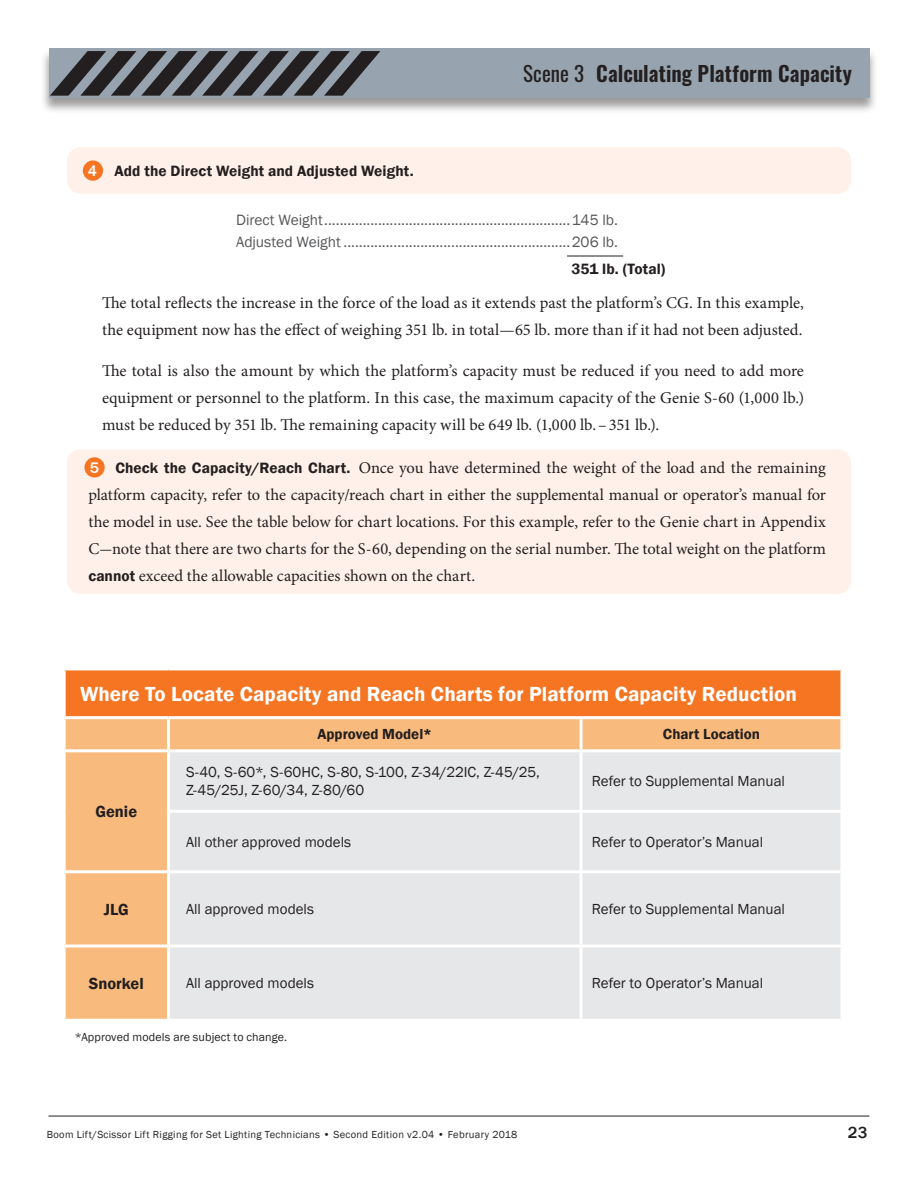
<style>
.page{position:relative;width:918px;height:1188px;background:#fff}
.page>*{position:absolute;margin:0;border:0;box-sizing:border-box;transform-origin:0 0}
.table_header{font:600 21px "Franklin Gothic";letter-spacing:.005em;color:#fff}
.t1{font:600 21px "Oswald";letter-spacing:.005em;color:#231f20}
.body{font:16.5px/27px "Minion Pro";color:#231f20;text-align:justify}
.Appendix_Table_No{font:600 16.5px "Franklin Gothic";color:#231f20}
.t2{font:500 16.5px "Franklin Gothic";color:#231f20}
.t3{font:500 15.75px "Franklin Gothic";color:#fff}
.boxed_text{font:15.3px "Franklin Gothic";letter-spacing:-.005em;color:#57585a}
.boxed_text-2{font:600 15.3px "Franklin Gothic";letter-spacing:.005em;color:#231f20}
.Appendix_Table_No-2{font:15px/18px "Franklin Gothic";color:#231f20}
.Appendix_Table_No-3{font:600 15px "Franklin Gothic";color:#231f20}
.t4{font:12px "Franklin Gothic";letter-spacing:.01em;color:#231f20}
.t5{font:10.5px "Franklin Gothic";letter-spacing:.03em;color:#231f20}
.s1{font-weight:400}
.s2{font-family:"Franklin Gothic";font-weight:600;font-size:15.3px}
</style>
<div class="page">
<div style="left:40px;top:48px;width:838px;height:66px;background:#231f20;opacity:.45"></div>
<div style="left:49px;top:49px;width:821px;height:49px;background:#97a3ae"></div>
<svg style="left:50px;top:51px;width:330px;height:45px"></svg>
<hr style="left:49px;top:1116px;width:820px;height:1px;background:#231f20">
<div style="left:67px;top:147px;width:784px;height:47px;background:#fff1e9;border-radius:13px"></div>
<div style="left:67px;top:449px;width:784px;height:145px;background:#fff1e9;border-radius:13px"></div>
<hr style="left:567px;top:256px;width:56px;height:1px;background:#231f20">
<div style="left:83px;top:160px;width:20px;height:21px;background:#f57523;border-radius:50%"></div>
<div style="left:84px;top:457px;width:21px;height:21px;background:#f57523;border-radius:50%"></div>
<div style="left:64px;top:669px;width:778px;height:49px;background:#f57523"></div>
<div style="left:66px;top:719px;width:774px;height:300px;background:#f9bb7d"></div>
<div style="left:170px;top:752px;width:670px;height:118px;background:#e6e7e9"></div>
<div style="left:170px;top:873px;width:670px;height:146px;background:#e6e7e9"></div>
<hr style="left:63px;top:667px;width:105px;height:3px;background:#fff">
<hr style="left:63px;top:670px;width:3px;height:46px;background:#fff">
<hr style="left:168px;top:667px;width:413px;height:3px;background:#fff">
<hr style="left:581px;top:667px;width:262px;height:3px;background:#fff">
<hr style="left:840px;top:670px;width:3px;height:46px;background:#fff">
<hr style="left:63px;top:716px;width:105px;height:3px;background:#fff">
<hr style="left:168px;top:716px;width:413px;height:3px;background:#fff">
<hr style="left:167px;top:719px;width:3px;height:30px;background:#fff">
<hr style="left:581px;top:716px;width:262px;height:3px;background:#fff">
<hr style="left:580px;top:719px;width:3px;height:30px;background:#fff">
<hr style="left:63px;top:749px;width:105px;height:3px;background:#fff">
<hr style="left:168px;top:749px;width:413px;height:3px;background:#fff">
<hr style="left:167px;top:752px;width:3px;height:58px;background:#fff">
<hr style="left:581px;top:749px;width:262px;height:3px;background:#fff">
<hr style="left:580px;top:752px;width:3px;height:58px;background:#fff">
<hr style="left:167px;top:810px;width:414px;height:3px;background:#fff">
<hr style="left:167px;top:813px;width:3px;height:57px;background:#fff">
<hr style="left:581px;top:810px;width:262px;height:3px;background:#fff">
<hr style="left:580px;top:813px;width:3px;height:57px;background:#fff">
<hr style="left:63px;top:870px;width:105px;height:3px;background:#fff">
<hr style="left:168px;top:870px;width:413px;height:3px;background:#fff">
<hr style="left:167px;top:873px;width:3px;height:72px;background:#fff">
<hr style="left:581px;top:870px;width:262px;height:3px;background:#fff">
<hr style="left:580px;top:873px;width:3px;height:72px;background:#fff">
<hr style="left:63px;top:945px;width:105px;height:3px;background:#fff">
<hr style="left:168px;top:945px;width:413px;height:3px;background:#fff">
<hr style="left:167px;top:948px;width:3px;height:71px;background:#fff">
<hr style="left:581px;top:945px;width:262px;height:3px;background:#fff">
<hr style="left:580px;top:948px;width:3px;height:71px;background:#fff">
<p class="t3" style="left:88px;top:161px;width:11px">4</p>
<p class="boxed_text-2" style="left:87px;top:161px;width:328px">4. Add the Direct Weight and Adjusted Weight.</p>
<p class="t1" style="left:523px;top:62px;width:331px"><span class="s1">Scene 3</span> Calculating Platform Capacity</p>
<p class="boxed_text" style="left:236px;top:210px;width:383px">Direct Weight................................................................145 lb.</p>
<p class="boxed_text" style="left:236px;top:233px;width:383px">Adjusted Weight ...........................................................206 lb.</p>
<p class="boxed_text-2" style="left:571px;top:260px;width:95px">351 lb. (Total)</p>
<p class="body" style="left:102px;top:290px;width:703px">The total reflects the increase in the force of the load as it extends past the platform’s CG. In this example, the equipment now has the effect of weighing 351 lb. in total—65 lb. more than if it had not been adjusted.</p>
<p class="body" style="left:102px;top:357px;width:704px">The total is also the amount by which the platform’s capacity must be reduced if you need to add more equipment or personnel to the platform. In this case, the maximum capacity of the Genie S-60 (1,000 lb.) must be reduced by 351 lb. The remaining capacity will be 649 lb. (1,000 lb.–351 lb.).</p>
<p class="body" style="left:88px;top:454px;width:739px"><span class="s2">5. Check the Capacity/Reach Chart.</span> Once you have determined the weight of the load and the remaining platform capacity, refer to the capacity/reach chart in either the supplemental manual or operator’s manual for the model in use. See the table below for chart locations. For this example, refer to the Genie chart in Appendix C-note that there are two charts for the S-60, depending on the serial number. The total weight on the platform <span class="s2">cannot</span> exceed the allowable capacities shown on the chart.</p>
<p class="t3" style="left:90px;top:458px;width:11px">5</p>
<p class="table_header" style="left:80px;top:681px;width:719px">Where To Locate Capacity and Reach Charts for Platform Capacity Reduction</p>
<p class="Appendix_Table_No-3" style="left:317px;top:725px;width:116px">Approved Model*</p>
<p class="Appendix_Table_No-3" style="left:663px;top:725px;width:99px">Chart Location</p>
<p class="Appendix_Table_No" style="left:95px;top:801px;width:43px">Genie</p>
<p class="Appendix_Table_No-2" style="left:186px;top:764px;width:355px">S-40, S-60*, S-60HC, S-80, S-100, Z-34/22IC, Z-45/25,<br>Z-45/25J, Z-60/34, Z-80/60</p>
<p class="Appendix_Table_No-2" style="left:592px;top:773px;width:195px">Refer to Supplemental Manual</p>
<p class="Appendix_Table_No-2" style="left:186px;top:833px;width:167px">All other approved models</p>
<p class="Appendix_Table_No-2" style="left:592px;top:833px;width:173px">Refer to Operator’s Manual</p>
<p class="Appendix_Table_No" style="left:104px;top:899px;width:27px">JLG</p>
<p class="Appendix_Table_No-2" style="left:186px;top:900px;width:130px">All approved models</p>
<p class="Appendix_Table_No-2" style="left:592px;top:900px;width:195px">Refer to Supplemental Manual</p>
<p class="Appendix_Table_No" style="left:89px;top:973px;width:57px">Snorkel</p>
<p class="Appendix_Table_No-2" style="left:186px;top:975px;width:130px">All approved models</p>
<p class="Appendix_Table_No-2" style="left:592px;top:975px;width:173px">Refer to Operator’s Manual</p>
<p class="t4" style="left:75px;top:1029px;width:214px">*Approved models are subject to change.</p>
<p class="t5" style="left:47px;top:1128px;width:472px">Boom Lift/Scissor Lift Rigging for Set Lighting Technicians • Second Edition v2.04 • February 2018</p>
<p class="t2" style="left:848px;top:1122px;width:21px">23</p>
</div>
